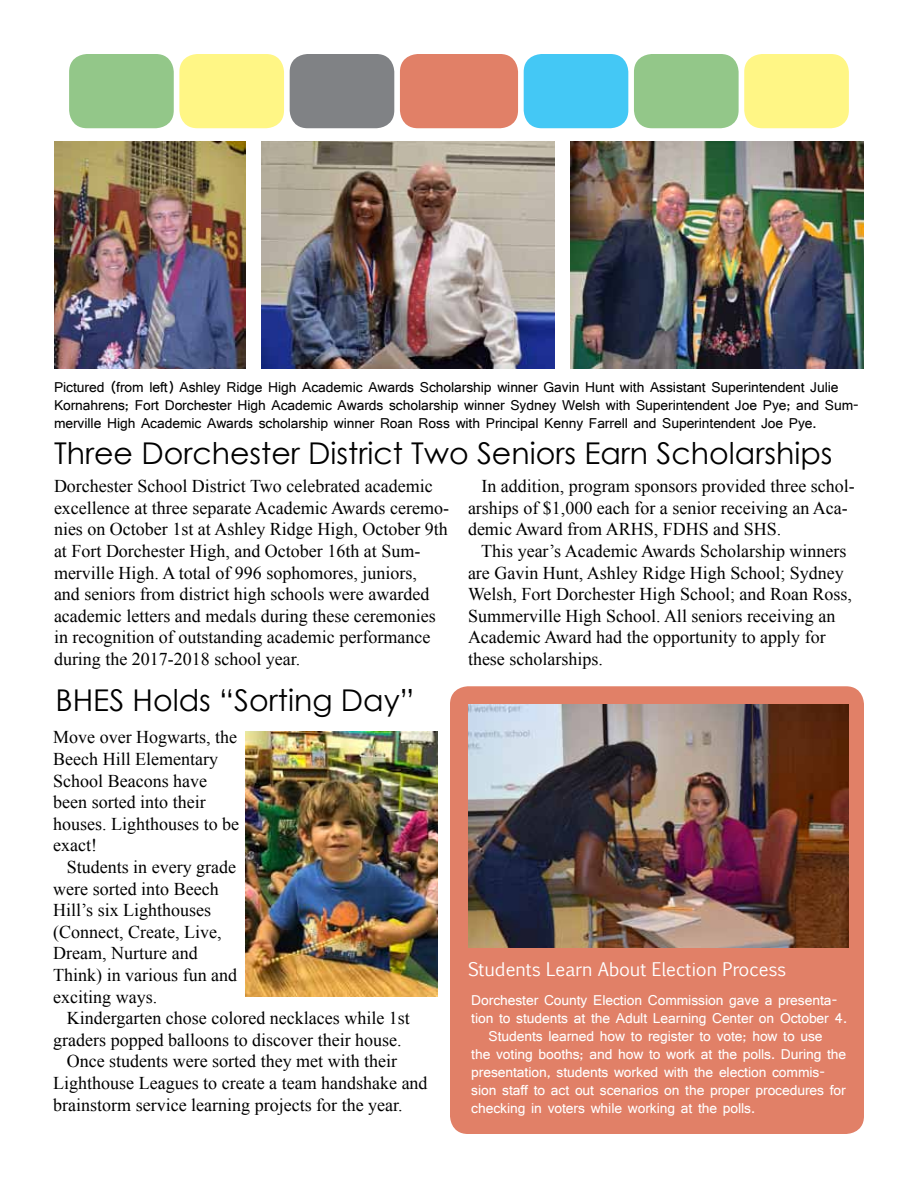
<style>
.page{position:relative;width:918px;height:1188px;background:#fff}
.page>*{position:absolute;margin:0;border:0;box-sizing:border-box;transform-origin:0 0}
.t1{font:30px "Century Gothic";color:#000}
.t2{font:18px/21.6px "Times New Roman";color:#000}
.t3{font:18px "Euphemia CAS";color:#fff}
.t4{font:15px "Shruti";letter-spacing:-.005em;color:#fff}
.t5{font:15px/18px "Shruti";letter-spacing:-.005em;color:#000}
</style>
<div class="page">
<div style="left:69px;top:54px;width:105px;height:74px;background:#93c789;border-radius:18px"></div>
<div style="left:179px;top:54px;width:105px;height:74px;background:#fff685;border-radius:18px"></div>
<div style="left:290px;top:54px;width:104px;height:74px;background:#808285;border-radius:18px"></div>
<div style="left:524px;top:54px;width:104px;height:74px;background:#44c8f5;border-radius:18px"></div>
<div style="left:400px;top:54px;width:118px;height:74px;background:#e18067;border-radius:18px"></div>
<div style="left:634px;top:54px;width:105px;height:74px;background:#93c789;border-radius:18px"></div>
<div style="left:744px;top:54px;width:105px;height:74px;background:#fff685;border-radius:18px"></div>
<img style="left:54px;top:142px;width:192px;height:227px">
<img style="left:261px;top:142px;width:294px;height:227px">
<img style="left:570px;top:142px;width:294px;height:227px">
<div style="left:450px;top:686px;width:414px;height:448px;background:#e18067;border-radius:18px"></div>
<img style="left:468px;top:704px;width:380px;height:243px">
<img style="left:245px;top:731px;width:192px;height:265px">
<p class="t5" style="left:54px;top:378px;width:807px">Pictured (from left) Ashley Ridge High Academic Awards Scholarship winner Gavin Hunt with Assistant Superintendent Julie<br>Kornahrens; Fort Dorchester High Academic Awards scholarship winner Sydney Welsh with Superintendent Joe Pye; and Sum&shy;merville High Academic Awards scholarship winner Roan Ross with Principal Kenny Farrell and Superintendent Joe Pye.</p>
<h1 class="t1" style="left:54px;top:432px;width:780px">Three Dorchester District Two Seniors Earn Scholarships</h1>
<p class="t2" style="left:54px;top:475px;width:397px">Dorchester School District Two celebrated academic excellence at three separate Academic Awards ceremo&shy;nies on October 1st at Ashley Ridge High, October 9th at Fort Dorchester High, and October 16th at Sum&shy;merville High. A total of 996 sophomores, juniors,<br>and seniors from district high schools were awarded academic letters and medals during these ceremonies in recognition of outstanding academic performance during the 2017-2018 school year.</p>
<p class="t2" style="left:468px;top:475px;width:388px;text-indent:13px">In addition, program sponsors provided three schol&shy;arships of $1,000 each for a senior receiving an Aca&shy;demic Award from ARHS, FDHS and SHS.</p>
<p class="t2" style="left:468px;top:540px;width:386px;text-indent:13px">This year’s Academic Awards Scholarship winners are Gavin Hunt, Ashley Ridge High School; Sydney Welsh, Fort Dorchester High School; and Roan Ross, Summerville High School. All seniors receiving an Academic Award had the opportunity to apply for these scholarships.</p>
<h1 class="t1" style="left:56px;top:679px;width:360px">BHES Holds “Sorting Day”</h1>
<p class="t2" style="left:53px;top:726px;width:187px">Move over Hogwarts, the<br>Beech Hill Elementary<br>School Beacons have been sorted into their houses. Lighthouses to be exact!</p>
<p class="t2" style="left:53px;top:856px;width:185px;text-indent:14px">Students in every grade were sorted into Beech<br>Hill’s six Lighthouses (Connect, Create, Live,<br>Dream, Nurture and<br>Think) in various fun and exciting ways.</p>
<p class="t2" style="left:67px;top:1007px;width:345px">Kindergarten chose colored necklaces while 1st</p>
<p class="t2" style="left:53px;top:1029px;width:350px">graders popped balloons to discover their house.</p>
<p class="t2" style="left:67px;top:1050px;width:332px">Once students were sorted they met with their</p>
<p class="t2" style="left:53px;top:1072px;width:376px">Lighthouse Leagues to create a team handshake and</p>
<p class="t2" style="left:53px;top:1094px;width:351px">brainstorm service learning projects for the year.</p>
<p class="t3" style="left:468px;top:957px;width:320px">Students Learn About Election Process</p>
<p class="t4" style="left:471px;top:991px;width:368px">Dorchester County Election Commission gave a presenta-</p>
<p class="t4" style="left:471px;top:1009px;width:377px">tion to students at the Adult Learning Center on October 4.</p>
<p class="t4" style="left:489px;top:1027px;width:336px">Students learned how to register to vote; how to use</p>
<p class="t4" style="left:471px;top:1045px;width:376px">the voting booths; and how to work at the polls. During the</p>
<p class="t4" style="left:471px;top:1063px;width:356px">presentation, students worked with the election commis-</p>
<p class="t4" style="left:471px;top:1081px;width:376px">sion staff to act out scenarios on the proper procedures for</p>
<p class="t4" style="left:471px;top:1099px;width:285px">checking in voters while working at the polls.</p>
</div>
